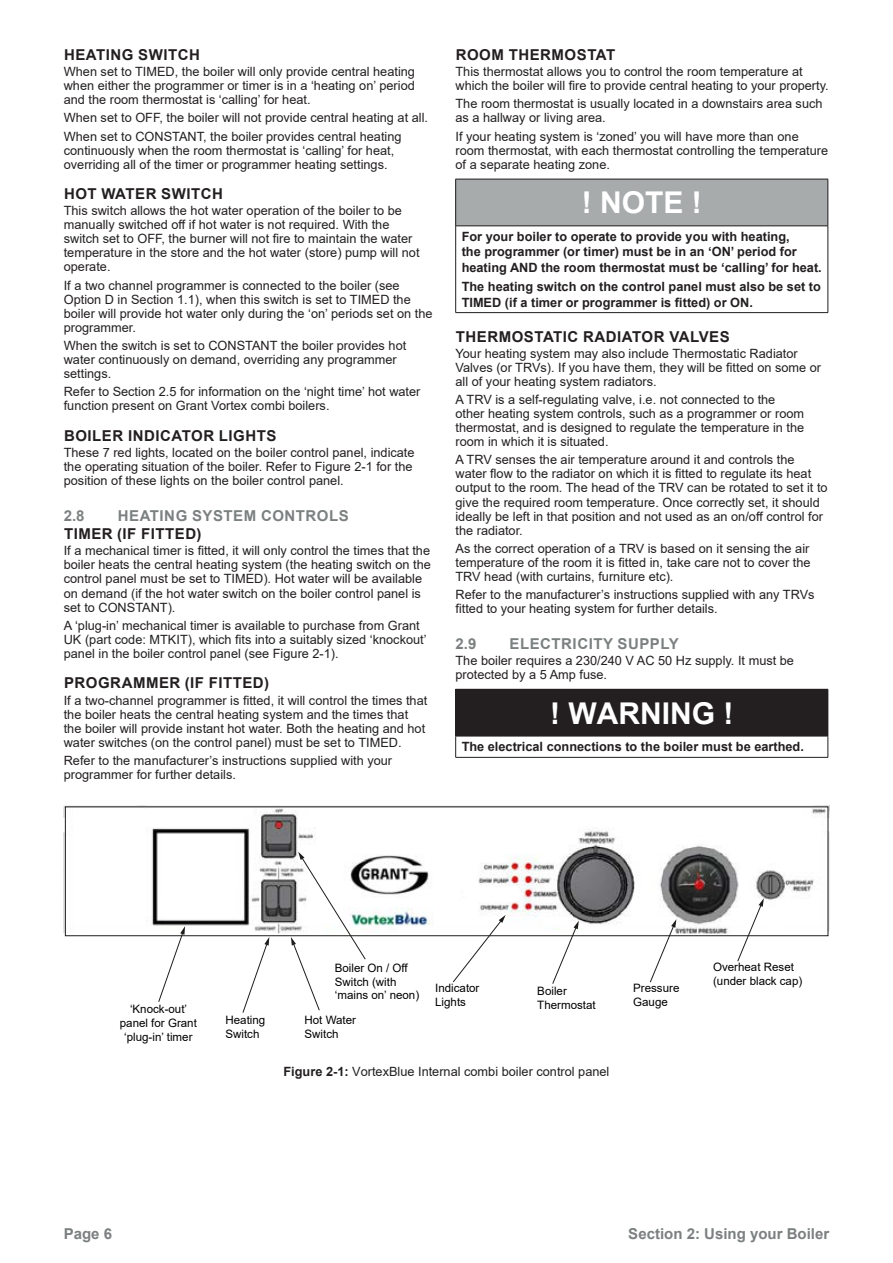
<style>
.page{position:relative;width:893px;height:1263px;background:#fff}
.page>*{position:absolute;margin:0;border:0;box-sizing:border-box;transform-origin:0 0}
.Special_text_format{font:700 30px "Arial";color:#fff}
.Section_heading_3{font:700 15px "Arial";letter-spacing:.035em;color:#231f20}
.Section_heading_2{font:700 15px "Arial";letter-spacing:.035em;color:#7b8080}
.Page_number_and_sect{font:700 15px "Arial";color:#7b8080}
.General_text{font:12.75px/14px "Arial";color:#231f20}
.Special_text_format-2{font:700 12.75px/15.3px "Arial";color:#231f20}
.t1{font:11.55px/13.8px "Arial";color:#000}
.s1{font-weight:700}
</style>
<div class="page">
<div style="left:456px;top:179px;width:372px;height:47px;background:#a8abac"></div>
<hr style="left:455px;top:179px;width:373px;height:1px;background:#231f20">
<hr style="left:455px;top:179px;width:1px;height:47px;background:#231f20">
<hr style="left:828px;top:179px;width:1px;height:47px;background:#231f20">
<hr style="left:455px;top:226px;width:373px;height:1px;background:#231f20">
<hr style="left:455px;top:226px;width:1px;height:86px;background:#231f20">
<hr style="left:828px;top:226px;width:1px;height:86px;background:#231f20">
<hr style="left:455px;top:312px;width:373px;height:1px;background:#231f20">
<div style="left:456px;top:689px;width:372px;height:47px;background:#231f20"></div>
<hr style="left:455px;top:689px;width:1px;height:47px;background:#231f20">
<hr style="left:828px;top:689px;width:1px;height:47px;background:#231f20">
<hr style="left:455px;top:736px;width:373px;height:1px;background:#231f20">
<svg style="left:455px;top:736px;width:1px;height:21px"></svg>
<svg style="left:828px;top:736px;width:1px;height:21px"></svg>
<hr style="left:455px;top:757px;width:373px;height:1px;background:#231f20">
<img style="left:64px;top:806px;width:765px;height:46px">
<svg style="left:823px;top:817px;width:6px;height:14px"></svg>
<svg style="left:64px;top:816px;width:8px;height:17px"></svg>
<svg style="left:64px;top:852px;width:765px;height:161px"></svg>
<p class="Section_heading_3" style="left:64px;top:44px;width:138px">HEATING SWITCH</p>
<p class="General_text" style="left:64px;top:64px;width:353px;text-align:justify">When set to TIMED, the boiler will only provide central heating when either the programmer or timer is in a ‘heating on’ period and the room thermostat is ‘calling’ for heat.</p>
<p class="General_text" style="left:64px;top:111px;width:366px">When set to OFF, the boiler will not provide central heating at all.</p>
<p class="General_text" style="left:64px;top:129px;width:339px">When set to CONSTANT, the boiler provides central heating continuously when the room thermostat is ‘calling’ for heat, overriding all of the timer or programmer heating settings.</p>
<p class="Section_heading_3" style="left:64px;top:183px;width:161px">HOT WATER SWITCH</p>
<p class="General_text" style="left:64px;top:204px;width:357px">This switch allows the hot water operation of the boiler to be manually switched off if hot water is not required. With the switch set to OFF, the burner will not fire to maintain the water temperature in the store and the hot water (store) pump will not operate.</p>
<p class="General_text" style="left:64px;top:278px;width:370px">If a two channel programmer is connected to the boiler (see Option D in Section 1.1), when this switch is set to TIMED the boiler will provide hot water only during the ‘on’ periods set on the programmer.</p>
<p class="General_text" style="left:64px;top:338px;width:344px">When the switch is set to CONSTANT the boiler provides hot water continuously on demand, overriding any programmer settings.</p>
<p class="General_text" style="left:64px;top:385px;width:358px">Refer to Section 2.5 for information on the ‘night time’ hot water function present on Grant Vortex combi boilers.</p>
<p class="Section_heading_3" style="left:64px;top:425px;width:214px">BOILER INDICATOR LIGHTS</p>
<p class="General_text" style="left:64px;top:445px;width:352px">These 7 red lights, located on the boiler control panel, indicate the operating situation of the boiler. Refer to Figure 2-1 for the position of these lights on the boiler control panel.</p>
<p class="Section_heading_2" style="left:64px;top:505px;width:22px">2.8</p>
<p class="Section_heading_2" style="left:118px;top:505px;width:233px">HEATING SYSTEM CONTROLS</p>
<p class="Section_heading_3" style="left:64px;top:523px;width:139px">TIMER (IF FITTED)</p>
<p class="General_text" style="left:64px;top:544px;width:369px">If a mechanical timer is fitted, it will only control the times that the boiler heats the central heating system (the heating switch on the control panel must be set to TIMED). Hot water will be available on demand (if the hot water switch on the boiler control panel is set to CONSTANT).</p>
<p class="General_text" style="left:64px;top:618px;width:364px">A ‘plug-in’ mechanical timer is available to purchase from Grant<br>UK (part code: MTKIT), which fits into a suitably sized ‘knockout’ panel in the boiler control panel (see Figure 2-1).</p>
<p class="Section_heading_3" style="left:64px;top:672px;width:207px">PROGRAMMER (IF FITTED)</p>
<p class="General_text" style="left:64px;top:693px;width:365px">If a two-channel programmer is fitted, it will control the times that the boiler heats the central heating system and the times that the boiler will provide instant hot water. Both the heating and hot water switches (on the control panel) must be set to TIMED.</p>
<p class="General_text" style="left:64px;top:753px;width:330px">Refer to the manufacturer’s instructions supplied with your programmer for further details.</p>
<p class="Section_heading_3" style="left:456px;top:44px;width:161px">ROOM THERMOSTAT</p>
<p class="General_text" style="left:455px;top:64px;width:375px">This thermostat allows you to control the room temperature at which the boiler will fire to provide central heating to your property.</p>
<p class="General_text" style="left:455px;top:97px;width:369px">The room thermostat is usually located in a downstairs area such as a hallway or living area.</p>
<p class="General_text" style="left:455px;top:129px;width:374px">If your heating system is ‘zoned’ you will have more than one room thermostat, with each thermostat controlling the temperature of a separate heating zone.</p>
<p class="Special_text_format" style="left:582px;top:182px;width:121px">! NOTE !</p>
<p class="Special_text_format-2" style="left:462px;top:229px;width:362px">For your boiler to operate to provide you with heating,<br>the programmer (or timer) must be in an ‘ON’ period for heating AND the room thermostat must be ‘calling’ for heat.</p>
<p class="Special_text_format-2" style="left:462px;top:279px;width:361px">The heating switch on the control panel must also be set to<br>TIMED (if a timer or programmer is fitted) or ON.</p>
<p class="Section_heading_3" style="left:456px;top:326px;width:275px">THERMOSTATIC RADIATOR VALVES</p>
<p class="General_text" style="left:455px;top:346px;width:367px">Your heating system may also include Thermostatic Radiator<br>Valves (or TRVs). If you have them, they will be fitted on some or all of your heating system radiators.</p>
<p class="General_text" style="left:455px;top:392px;width:350px">A TRV is a self-regulating valve, i.e. not connected to the other heating system controls, such as a programmer or room thermostat, and is designed to regulate the temperature in the room in which it is situated.</p>
<p class="General_text" style="left:455px;top:453px;width:374px">A TRV senses the air temperature around it and controls the water flow to the radiator on which it is fitted to regulate its heat output to the room. The head of the TRV can be rotated to set it to give the required room temperature. Once correctly set, it should ideally be left in that position and not used as an on/off control for the radiator.</p>
<p class="General_text" style="left:455px;top:541px;width:357px;text-align:justify">As the correct operation of a TRV is based on it sensing the air temperature of the room it is fitted in, take care not to cover the TRV head (with curtains, furniture etc).</p>
<p class="General_text" style="left:455px;top:587px;width:361px">Refer to the manufacturer’s instructions supplied with any TRVs fitted to your heating system for further details.</p>
<p class="Section_heading_2" style="left:455px;top:633px;width:22px">2.9</p>
<p class="Section_heading_2" style="left:509px;top:633px;width:171px">ELECTRICITY SUPPLY</p>
<p class="General_text" style="left:455px;top:653px;width:340px">The boiler requires a 230/240 V AC 50 Hz supply. It must be protected by a 5 Amp fuse.</p>
<p class="Special_text_format" style="left:550px;top:692px;width:185px">! WARNING !</p>
<p class="Special_text_format-2" style="left:462px;top:739px;width:344px">The electrical connections to the boiler must be earthed.</p>
<p class="t1" style="left:120px;top:1002px;width:79px;text-align:center">‘Knock-out’ panel for Grant ‘plug-in’ timer</p>
<p class="t1" style="left:335px;top:961px;width:86px">Boiler On / Off<br>Switch (with ‘mains on’ neon)</p>
<p class="t1" style="left:225px;top:1013px;width:41px">Heating<br>Switch</p>
<p class="t1" style="left:305px;top:1013px;width:53px">Hot Water<br>Switch</p>
<p class="t1" style="left:435px;top:981px;width:46px">Indicator<br>Lights</p>
<p class="t1" style="left:537px;top:984px;width:60px">Boiler<br>Thermostat</p>
<p class="t1" style="left:633px;top:981px;width:48px">Pressure<br>Gauge</p>
<p class="General_text" style="left:283px;top:1064px;width:327px"><span class="s1">Figure 2-1:</span> VortexBlue Internal combi boiler control panel</p>
<p class="t1" style="left:713px;top:960px;width:91px">Overheat Reset (under black cap)</p>
<p class="Page_number_and_sect" style="left:64px;top:1223px;width:50px">Page 6</p>
<p class="Page_number_and_sect" style="left:628px;top:1223px;width:202px">Section 2: Using your Boiler</p>
</div>
